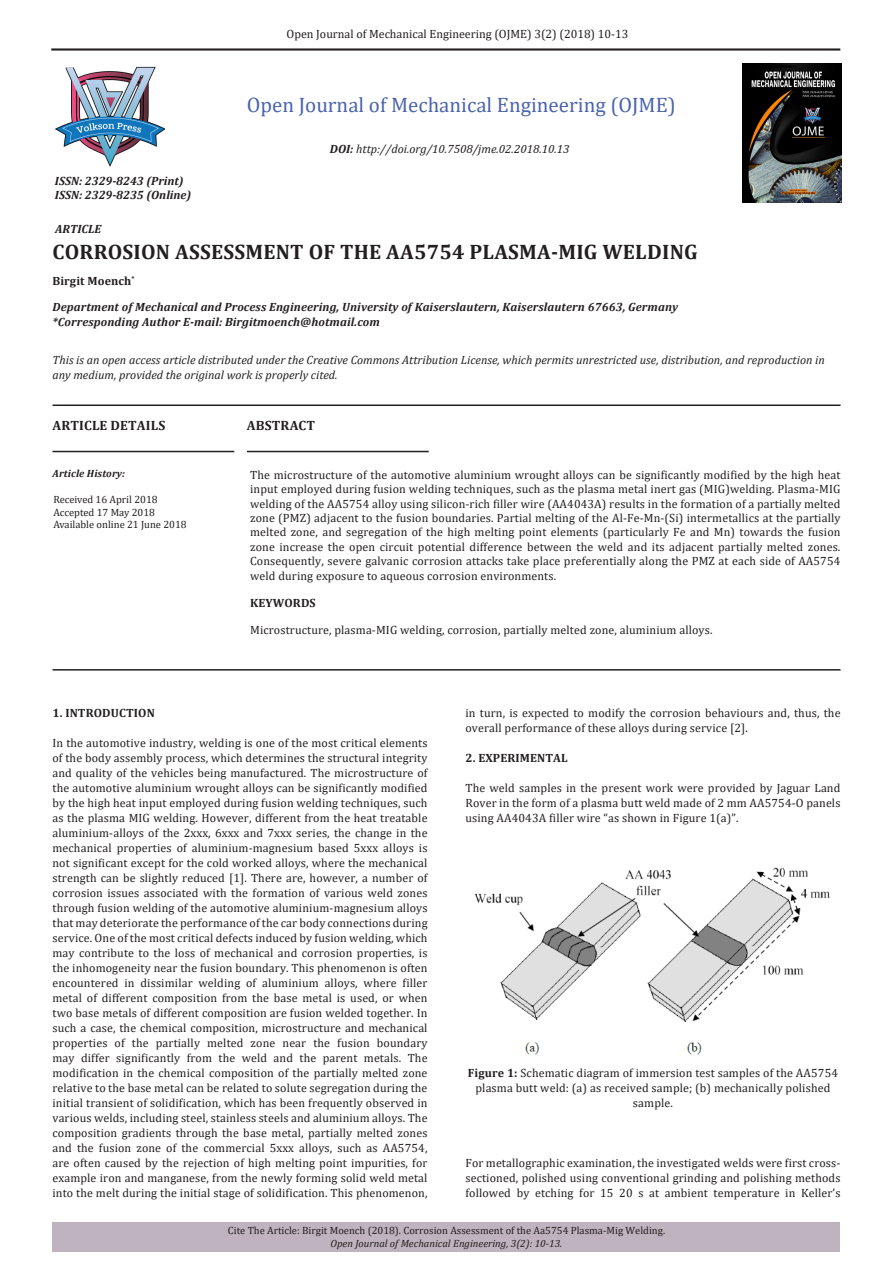
<style>
.page{position:relative;width:893px;height:1263px;background:#fff}
.page>*{position:absolute;margin:0;border:0;box-sizing:border-box;transform-origin:0 0}
.AT{font:700 21px "Cambria";letter-spacing:.01em;color:#231f20}
.t1{font:21px "Cambria";color:#4b63ae}
.t2{font:700 13.5px "Cambria";letter-spacing:.01em;color:#231f20}
.TX{font:12px/15px "Cambria";letter-spacing:.01em;color:#231f20;text-align:justify}
.ABS{font:12px/14.5px "Cambria";letter-spacing:.01em;color:#231f20;text-align:justify}
.t3{font:italic 12px/14.4px "Cambria";color:#231f20}
.Email{font:italic 700 12px/14.4px "Cambria";letter-spacing:.01em;color:#231f20}
.FT_TT{font:12px/15px "Cambria";letter-spacing:.01em;color:#231f20;text-align:center}
.Au{font:700 12px "Cambria";letter-spacing:.01em;color:#231f20}
.Key{font:700 12px "Cambria";letter-spacing:.01em;color:#231f20}
.t4{font:10.5px "Cambria";color:#231f20}
.t5{font:italic 10.5px "Cambria";color:#231f20}
.t6{font:italic 700 10.5px "Cambria";letter-spacing:.01em;color:#231f20}
.s1{font-weight:700}
</style>
<div class="page">
<div style="left:52px;top:1222px;width:788px;height:30px;background:#beb3be"></div>
<hr style="left:51px;top:48px;width:789px;height:3px;background:#231f20">
<img style="left:55px;top:66px;width:110px;height:101px">
<img style="left:742px;top:64px;width:99px;height:139px">
<hr style="left:52px;top:404px;width:788px;height:2px;background:#231f20">
<hr style="left:52px;top:451px;width:182px;height:1px;background:#231f20">
<hr style="left:247px;top:451px;width:182px;height:1px;background:#231f20">
<hr style="left:52px;top:669px;width:788px;height:2px;background:#231f20">
<img style="left:474px;top:867px;width:357px;height:188px">
<p class="TX" style="left:287px;top:26px;width:343px">Open Journal of Mechanical Engineering (OJME) 3(2) (2018) 10-13</p>
<h1 class="t1" style="left:247px;top:92px;width:430px">Open Journal of Mechanical Engineering (OJME)</h1>
<p class="Email" style="left:55px;top:173px;width:138px">ISSN: 2329-8243 (Print)<br>ISSN: 2329-8235 (Online)</p>
<p class="t3" style="left:330px;top:141px;width:241px"><span class="s1">DOI:</span> http://doi.org/10.7508/jme.02.2018.10.13</p>
<p class="Email" style="left:55px;top:222px;width:48px">ARTICLE</p>
<p class="AT" style="left:52px;top:237px;width:647px">CORROSION ASSESSMENT OF THE AA5754 PLASMA-MIG WELDING</p>
<p class="Au" style="left:52px;top:272px;width:84px">Birgit Moench<sup>*</sup></p>
<p class="Email" style="left:52px;top:299px;width:627px">Department of Mechanical and Process Engineering, University of Kaiserslautern, Kaiserslautern 67663, Germany</p>
<p class="Email" style="left:52px;top:314px;width:329px">*Corresponding Author E-mail: Birgitmoench@hotmail.com</p>
<p class="t3" style="left:52px;top:352px;width:774px">This is an open access article distributed under the Creative Commons Attribution License, which permits unrestricted use, distribution, and reproduction in any medium, provided the original work is properly cited.</p>
<p class="t2" style="left:52px;top:416px;width:114px">ARTICLE DETAILS</p>
<p class="t2" style="left:247px;top:416px;width:70px">ABSTRACT</p>
<p class="t6" style="left:52px;top:466px;width:74px">Article History:</p>
<p class="ABS" style="left:250px;top:467px;width:592px">The microstructure of the automotive aluminium wrought alloys can be significantly modified by the high heat input employed during fusion welding techniques, such as the plasma metal inert gas (MIG)welding. Plasma-MIG welding of the AA5754 alloy using silicon-rich filler wire (AA4043A) results in the formation of a partially melted zone (PMZ) adjacent to the fusion boundaries. Partial melting of the Al-Fe-Mn-(Si) intermetallics at the partially melted zone, and segregation of the high melting point elements (particularly Fe and Mn) towards the fusion zone increase the open circuit potential difference between the weld and its adjacent partially melted zones.<br>Consequently, severe galvanic corrosion attacks take place preferentially along the PMZ at each side of AA5754 weld during exposure to aqueous corrosion environments.</p>
<p class="Key" style="left:250px;top:594px;width:67px">KEYWORDS</p>
<p class="ABS" style="left:250px;top:622px;width:464px">Microstructure, plasma-MIG welding, corrosion, partially melted zone, aluminium alloys.</p>
<p class="t4" style="left:53px;top:493px;width:106px">Received 16 April 2018</p>
<p class="t4" style="left:53px;top:506px;width:103px">Accepted 17 May 2018</p>
<p class="t4" style="left:53px;top:518px;width:135px">Available online 21 June 2018</p>
<h1 class="Au" style="left:52px;top:704px;width:104px">1. INTRODUCTION</h1>
<p class="TX" style="left:52px;top:735px;width:377px">In the automotive industry, welding is one of the most critical elements of the body assembly process, which determines the structural integrity and quality of the vehicles being manufactured. The microstructure of the automotive aluminium wrought alloys can be significantly modified by the high heat input employed during fusion welding techniques, such as the plasma MIG welding. However, different from the heat treatable aluminium-alloys of the 2xxx, 6xxx and 7xxx series, the change in the mechanical properties of aluminium-magnesium based 5xxx alloys is not significant except for the cold worked alloys, where the mechanical strength can be slightly reduced [1]. There are, however, a number of corrosion issues associated with the formation of various weld zones through fusion welding of the automotive aluminium-magnesium alloys that may deteriorate the performance of the car body connections during service. One of the most critical defects induced by fusion welding, which may contribute to the loss of mechanical and corrosion properties, is the inhomogeneity near the fusion boundary. This phenomenon is often encountered in dissimilar welding of aluminium alloys, where filler metal of different composition from the base metal is used, or when two base metals of different composition are fusion welded together. In such a case, the chemical composition, microstructure and mechanical properties of the partially melted zone near the fusion boundary may differ significantly from the weld and the parent metals. The modification in the chemical composition of the partially melted zone relative to the base metal can be related to solute segregation during the initial transient of solidification, which has been frequently observed in various welds, including steel, stainless steels and aluminium alloys. The composition gradients through the base metal, partially melted zones and the fusion zone of the commercial 5xxx alloys, such as AA5754, are often caused by the rejection of high melting point impurities, for example iron and manganese, from the newly forming solid weld metal into the melt during the initial stage of solidification. This phenomenon,</p>
<p class="TX" style="left:465px;top:705px;width:377px">in turn, is expected to modify the corrosion behaviours and, thus, the overall performance of these alloys during service [2].</p>
<h1 class="Au" style="left:465px;top:749px;width:104px">2. EXPERIMENTAL</h1>
<p class="TX" style="left:465px;top:780px;width:377px">The weld samples in the present work were provided by Jaguar Land Rover in the form of a plasma butt weld made of 2 mm AA5754-O panels using AA4043A filler wire “as shown in Figure 1(a)”.</p>
<p class="FT_TT" style="left:468px;top:1065px;width:372px"><span class="s1">Figure 1:</span> Schematic diagram of immersion test samples of the AA5754 plasma butt weld: (a) as received sample; (b) mechanically polished sample.</p>
<p class="TX" style="left:465px;top:1155px;width:377px">For metallographic examination, the investigated welds were first cross&shy;sectioned, polished using conventional grinding and polishing methods followed by etching for 15 20 s at ambient temperature in Keller’s</p>
<p class="t4" style="left:228px;top:1225px;width:439px">Cite The Article: Birgit Moench (2018). Corrosion Assessment of the Aa5754 Plasma-Mig Welding.</p>
<p class="t5" style="left:331px;top:1236px;width:233px">Open Journal of Mechanical Engineering, 3(2): 10-13.</p>
</div>
